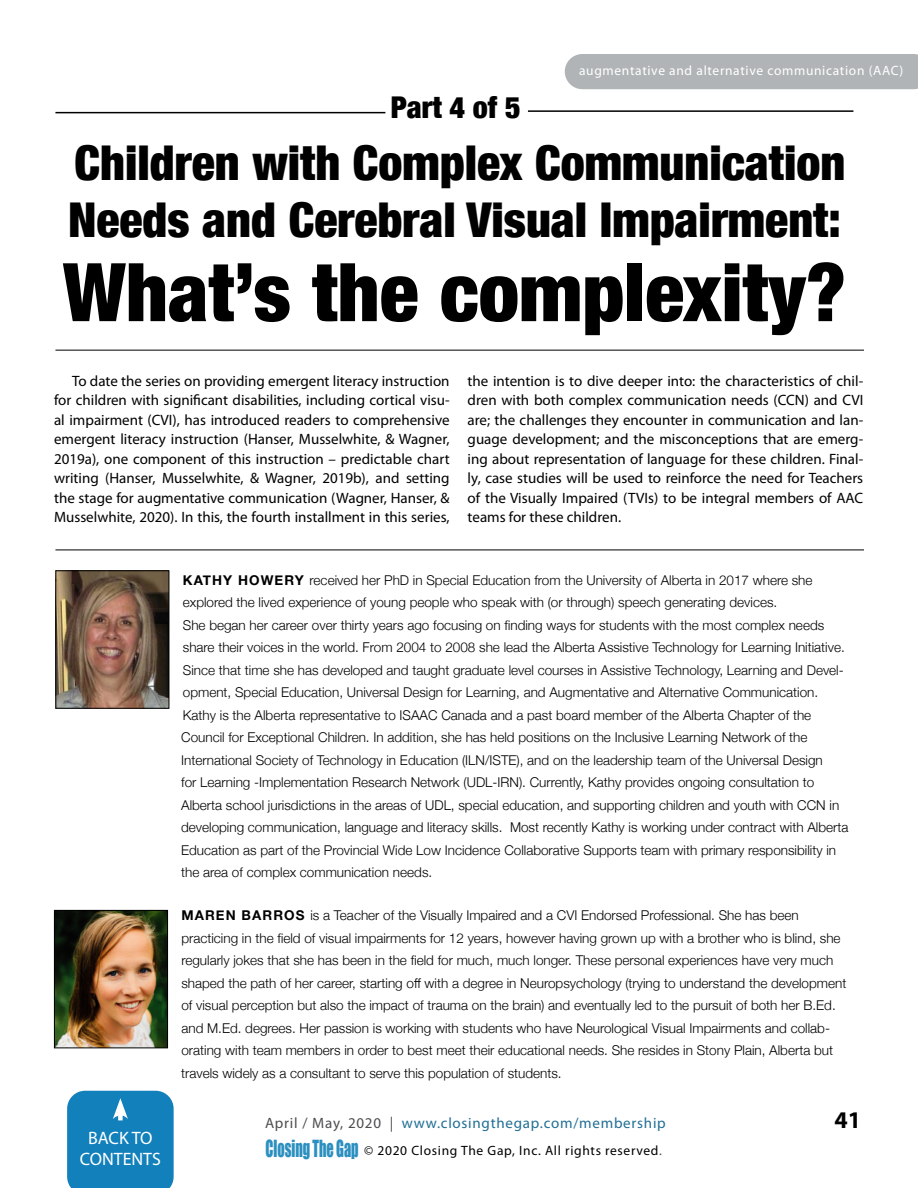
<style>
.page{position:relative;width:918px;height:1188px;background:#fff}
.page>*{position:absolute;margin:0;border:0;box-sizing:border-box;transform-origin:0 0}
.t1{font:900 condensed 81px "Helvetica Neue";color:#000}
.t2{font:900 condensed 48px/57px "Helvetica Neue";color:#000}
.t3{font:900 condensed 30px "Helvetica Neue";color:#000}
.t4{font:700 24px "Myriad";color:#000}
.t5{font:18px/21px "Myriad";color:#fff;text-align:center}
.t6{font:15px/19.5px "Myriad Pro";color:#000;text-align:justify}
.t7{font:15px "Myriad Pro";letter-spacing:.05em;color:#206f94}
.t8{font:300 13.5px/22.5px "Helvetica Neue";color:#000}
.t9{font:13.5px "Myriad Pro";letter-spacing:.05em;color:#000}
.t10{font:13.5px "Myriad";letter-spacing:.05em;color:#fff}
.s1{font-weight:700}
.s2{color:#4d4d4f}
.s3{font-family:"Myriad";color:#4d4d4f}
.s4{font-family:"Impact";font-size:21.75px;color:#2b8fbf}
</style>
<div class="page">
<div style="left:67px;top:1091px;width:107px;height:97px;background:#1280bb"></div>
<div style="left:565px;top:54px;width:353px;height:35px;background:#b1b4b6"></div>
<hr style="left:55px;top:350px;width:809px;height:1px;background:#000">
<img style="left:56px;top:912px;width:110px;height:134px">
<div style="left:54px;top:910px;width:114px;height:138px;border:1px solid #000"></div>
<hr style="left:55px;top:112px;width:330px;height:1px;background:#000">
<hr style="left:528px;top:110px;width:325px;height:2px;background:#000">
<hr style="left:55px;top:550px;width:809px;height:1px;background:#000">
<img style="left:57px;top:572px;width:110px;height:135px">
<div style="left:55px;top:570px;width:114px;height:139px;border:1px solid #000"></div>
<h3 class="t3" style="left:391px;top:83px;width:132px">Part 4 of 5</h3>
<p class="t10" style="left:579px;top:64px;width:326px">augmentative and alternative communication (AAC)</p>
<h2 class="t2" style="left:68px;top:132px;width:779px">Children with Complex Communication<br>Needs and Cerebral Visual Impairment:</h2>
<h1 class="t1" style="left:63px;top:226px;width:785px">What’s the complexity?</h1>
<p class="t6" style="left:54px;top:370px;width:397px;text-indent:18px">To date the series on providing emergent literacy instruction for children with significant disabilities, including cortical visu&shy;al impairment (CVI), has introduced readers to comprehensive emergent literacy instruction (Hanser, Musselwhite, &amp; Wagner, 2019a), one component of this instruction – predictable chart writing (Hanser, Musselwhite, &amp; Wagner, 2019b), and setting the stage for augmentative communication (Wagner, Hanser, &amp; Musselwhite, 2020). In this, the fourth installment in this series,</p>
<p class="t6" style="left:468px;top:370px;width:397px">the intention is to dive deeper into: the characteristics of chil&shy;dren with both complex communication needs (CCN) and CVI are; the challenges they encounter in communication and lan&shy;guage development; and the misconceptions that are emerg&shy;ing about representation of language for these children. Final&shy;ly, case studies will be used to reinforce the need for Teachers of the Visually Impaired (TVIs) to be integral members of AAC teams for these children.</p>
<h3 class="t5" style="left:80px;top:1129px;width:83px">BACK TO<br>CONTENTS</h3>
<p class="t8" style="left:181px;top:568px;width:669px"><span class="s1">KATHY HOWERY</span> received her PhD in Special Education from the University of Alberta in 2017 where she explored the lived experience of young people who speak with (or through) speech generating devices.<br>She began her career over thirty years ago focusing on finding ways for students with the most complex needs share their voices in the world. From 2004 to 2008 she lead the Alberta Assistive Technology for Learning Initiative.<br>Since that time she has developed and taught graduate level courses in Assistive Technology, Learning and Devel&shy;opment, Special Education, Universal Design for Learning, and Augmentative and Alternative Communication.<br>Kathy is the Alberta representative to ISAAC Canada and a past board member of the Alberta Chapter of the Council for Exceptional Children. In addition, she has held positions on the Inclusive Learning Network of the International Society of Technology in Education (ILN/ISTE), and on the leadership team of the Universal Design<br>for Learning -Implementation Research Network (UDL-IRN). Currently, Kathy provides ongoing consultation to Alberta school jurisdictions in the areas of UDL, special education, and supporting children and youth with CCN in developing communication, language and literacy skills. Most recently Kathy is working under contract with Alberta Education as part of the Provincial Wide Low Incidence Collaborative Supports team with primary responsibility in the area of complex communication needs.</p>
<p class="t8" style="left:181px;top:903px;width:667px"><span class="s1">MAREN BARROS</span> is a Teacher of the Visually Impaired and a CVI Endorsed Professional. She has been practicing in the field of visual impairments for 12 years, however having grown up with a brother who is blind, she regularly jokes that she has been in the field for much, much longer. These personal experiences have very much shaped the path of her career, starting off with a degree in Neuropsychology (trying to understand the development of visual perception but also the impact of trauma on the brain) and eventually led to the pursuit of both her B.Ed. and M.Ed. degrees. Her passion is working with students who have Neurological Visual Impairments and collab&shy;orating with team members in order to best meet their educational needs. She resides in Stony Plain, Alberta but travels widely as a consultant to serve this population of students.</p>
<p class="t7" style="left:265px;top:1113px;width:402px"><span class="s2">April / May, 2020</span> <span class="s3">|</span> www.closingthegap.com/membership</p>
<h3 class="t4" style="left:834px;top:1107px;width:28px">41</h3>
<p class="t9" style="left:266px;top:1142px;width:398px"><span class="s4">ClosingTheGap</span> © 2020 Closing The Gap, Inc. All rights reserved<span class="s2">.</span></p>
</div>
